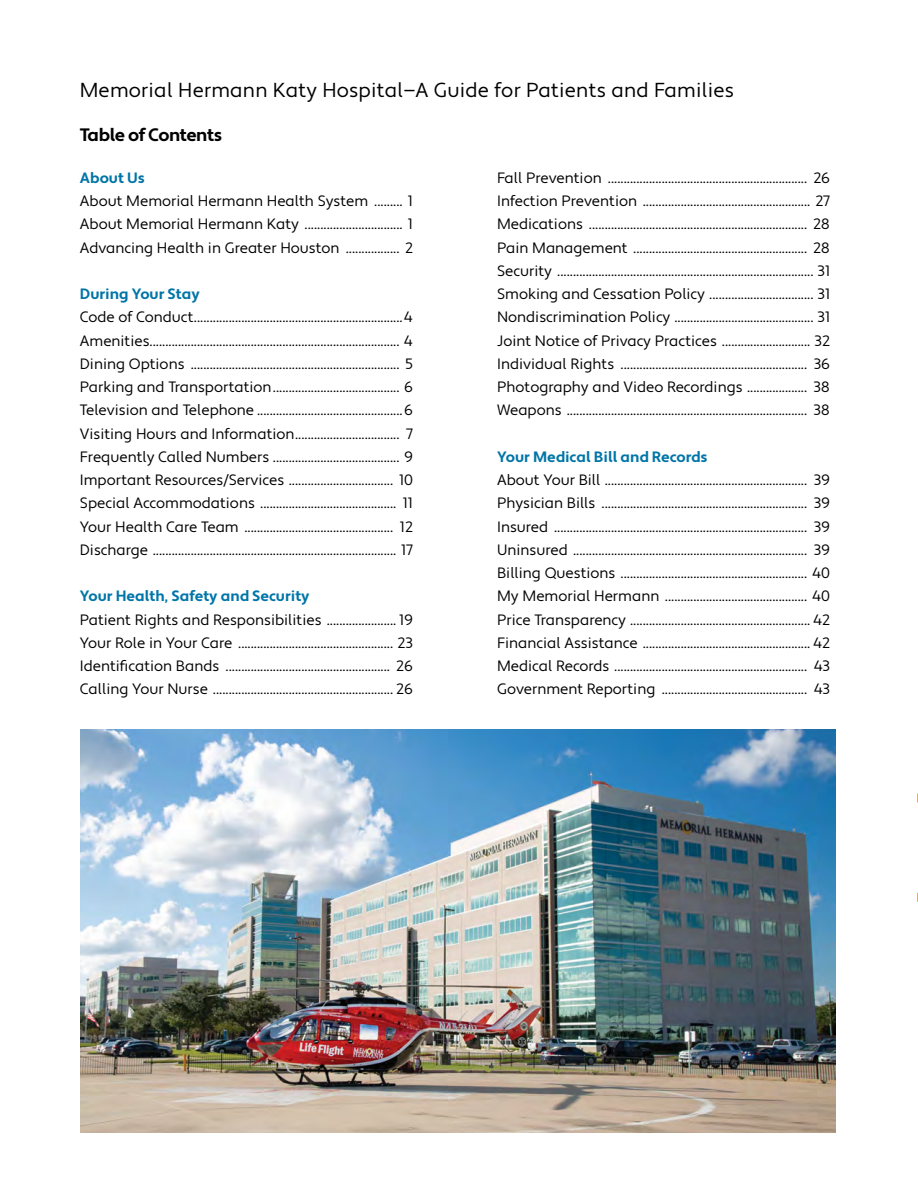
<style>
.page{position:relative;width:918px;height:1188px;background:#fff}
.page>*{position:absolute;margin:0;border:0;box-sizing:border-box;transform-origin:0 0}
.t1{font:20.25px "Apertura";letter-spacing:.01em;color:#000}
.t2{font:700 18px "Apertura";letter-spacing:-.025em;color:#000}
.t3{font:15px/23.2px "Apertura";color:#000;text-align:justify}
.t4{font:700 15px "Apertura";color:#0075a8}
</style>
<div class="page">
<img style="left:81px;top:729px;width:754px;height:404px">
<h1 class="t1" style="left:80px;top:78px;width:656px">Memorial Hermann Katy Hospital—A Guide for Patients and Families</h1>
<p class="t2" style="left:80px;top:123px;width:144px">Table of Contents</p>
<p class="t4" style="left:80px;top:169px;width:66px">About Us</p>
<p class="t3" style="left:80px;top:190px;width:334px">About Memorial Hermann Health System ......... 1<br>About Memorial Hermann Katy ............................... 1<br>Advancing Health in Greater Houston ................. 2</p>
<p class="t4" style="left:80px;top:285px;width:121px">During Your Stay</p>
<p class="t3" style="left:80px;top:306px;width:335px">Code of Conduct..................................................................4<br>Amenities............................................................................... 4<br>Dining Options .................................................................. 5<br>Parking and Transportation........................................ 6<br>Television and Telephone ..............................................6<br>Visiting Hours and Information................................. 7<br>Frequently Called Numbers ........................................ 9<br>Important Resources/Services ................................. 10<br>Special Accommodations ........................................... 11<br>Your Health Care Team ............................................... 12<br>Discharge ............................................................................. 17</p>
<p class="t4" style="left:80px;top:587px;width:231px">Your Health, Safety and Security</p>
<p class="t3" style="left:80px;top:608px;width:335px">Patient Rights and Responsibilities ...................... 19<br>Your Role in Your Care ................................................. 23<br>Identification Bands .................................................... 26<br>Calling Your Nurse ......................................................... 26</p>
<p class="t3" style="left:497px;top:167px;width:335px">Fall Prevention ............................................................... 26<br>Infection Prevention ..................................................... 27<br>Medications ..................................................................... 28<br>Pain Management ....................................................... 28<br>Security ................................................................................. 31<br>Smoking and Cessation Policy ................................. 31<br>Nondiscrimination Policy ............................................ 31<br>Joint Notice of Privacy Practices ............................ 32<br>Individual Rights ........................................................... 36<br>Photography and Video Recordings ................... 38<br>Weapons ............................................................................ 38</p>
<p class="t4" style="left:497px;top:448px;width:212px">Your Medical Bill and Records</p>
<p class="t3" style="left:497px;top:469px;width:335px">About Your Bill ................................................................ 39<br>Physician Bills ................................................................. 39<br>Insured ................................................................................ 39<br>Uninsured .......................................................................... 39<br>Billing Questions ........................................................... 40<br>My Memorial Hermann ............................................. 40<br>Price Transparency ......................................................... 42<br>Financial Assistance ..................................................... 42<br>Medical Records ............................................................. 43<br>Government Reporting .............................................. 43</p>
</div>
